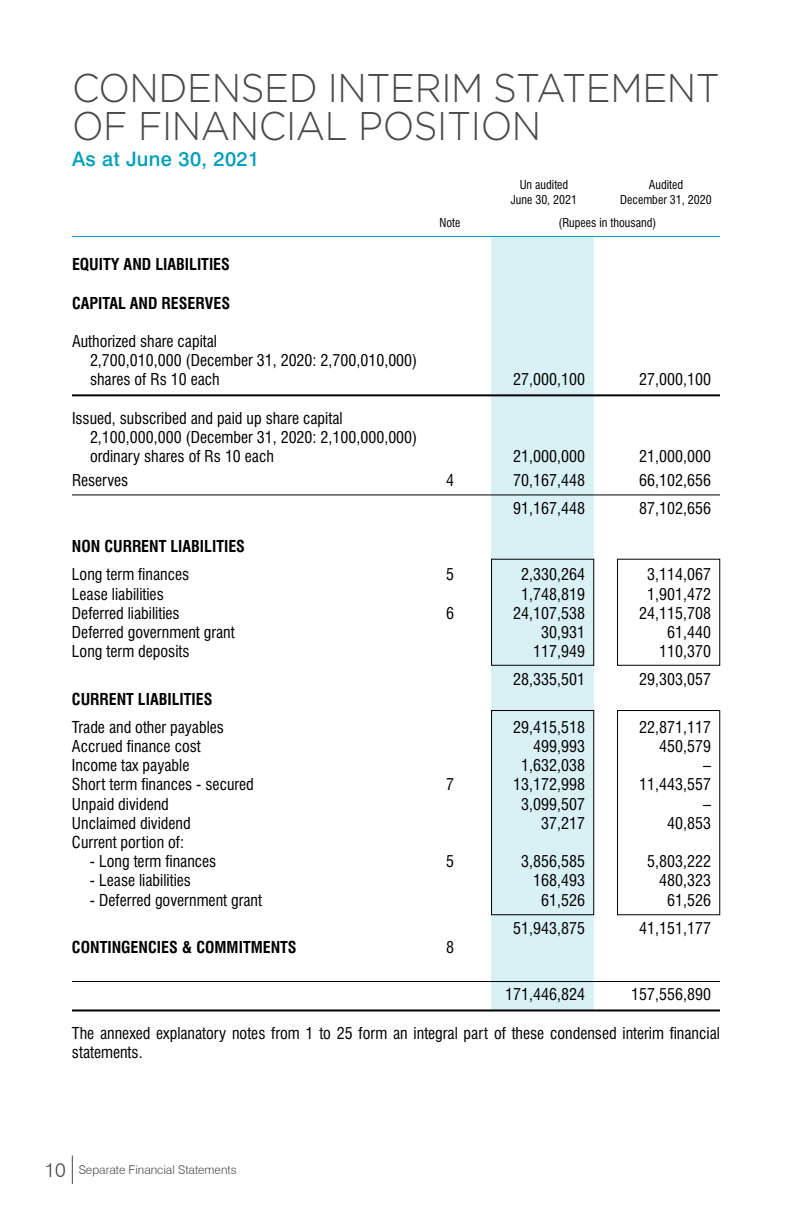
<style>
.page{position:relative;width:792px;height:1224px;background:#fff}
.page>*{position:absolute;margin:0;border:0;box-sizing:border-box;transform-origin:0 0}
.t1{font:300 40px/38px "Gotham";letter-spacing:-.01em;color:#494948;scale:.93 1}
.t2{font:500 20px "Swiss 721 BT";letter-spacing:.02em;color:#009fba}
.t3{font:condensed 16px/19.2px "Swiss 721 BT";color:#000}
.t4{font:700 condensed 16px "Swiss 721 BT";color:#000}
.t5{font:condensed 12px "Swiss 721 BT";color:#000}
.t6{font:300 12px "Swiss 721 BT";color:#494948}
.s1{font-size:20px}
</style>
<div class="page">
<svg style="left:72px;top:1156px;width:1px;height:28px"></svg>
<div style="left:491px;top:236px;width:103px;height:774px;background:#d9f1f5"></div>
<hr style="left:72px;top:236px;width:648px;height:1px;background:#009fba">
<hr style="left:72px;top:394px;width:648px;height:2px;background:#000">
<hr style="left:72px;top:495px;width:648px;height:1px;background:#000">
<hr style="left:72px;top:981px;width:648px;height:1px;background:#000">
<hr style="left:72px;top:1009px;width:648px;height:2px;background:#000">
<div style="left:617px;top:559px;width:103px;height:107px;border:1px solid #000"></div>
<div style="left:491px;top:559px;width:103px;height:107px;border:1px solid #000"></div>
<div style="left:617px;top:710px;width:103px;height:205px;border:1px solid #000"></div>
<div style="left:491px;top:710px;width:103px;height:205px;border:1px solid #000"></div>
<h1 class="t1" style="left:72px;top:68px;width:698px">CONDENSED INTERIM STATEMENT<br>OF FINANCIAL POSITION</h1>
<p class="t2" style="left:72px;top:147px;width:189px">As at June 30, 2021</p>
<p class="t5" style="left:520px;top:178px;width:50px">Un audited</p>
<p class="t5" style="left:649px;top:178px;width:36px">Audited</p>
<p class="t5" style="left:511px;top:192px;width:68px">June 30, 2021</p>
<p class="t5" style="left:620px;top:192px;width:93px">December 31, 2020</p>
<p class="t4" style="left:72px;top:255px;width:159px">EQUITY AND LIABILITIES</p>
<p class="t4" style="left:72px;top:293px;width:160px">CAPITAL AND RESERVES</p>
<p class="t3" style="left:90px;top:332px;width:329px;text-indent:-18px">Authorized share capital<br>2,700,010,000 (December 31, 2020: 2,700,010,000) shares of Rs 10 each</p>
<p class="t3" style="left:90px;top:408px;width:329px;text-indent:-18px">Issued, subscribed and paid up share capital<br>2,100,000,000 (December 31, 2020: 2,100,000,000) ordinary shares of Rs 10 each</p>
<p class="t5" style="left:440px;top:215px;width:22px">Note</p>
<p class="t5" style="left:559px;top:215px;width:99px">(Rupees in thousand)</p>
<p class="t3" style="left:513px;top:370px;width:73px">27,000,100</p>
<p class="t3" style="left:639px;top:370px;width:73px">27,000,100</p>
<p class="t3" style="left:513px;top:447px;width:73px">21,000,000</p>
<p class="t3" style="left:639px;top:447px;width:73px">21,000,000</p>
<p class="t3" style="left:72px;top:470px;width:58px">Reserves</p>
<p class="t3" style="left:446px;top:470px;width:9px">4</p>
<p class="t3" style="left:513px;top:470px;width:73px">70,167,448</p>
<p class="t3" style="left:639px;top:470px;width:73px">66,102,656</p>
<p class="t3" style="left:513px;top:498px;width:73px">91,167,448</p>
<p class="t3" style="left:639px;top:498px;width:73px">87,102,656</p>
<p class="t4" style="left:72px;top:537px;width:175px">NON CURRENT LIABILITIES</p>
<p class="t3" style="left:72px;top:565px;width:119px">Long term finances</p>
<p class="t3" style="left:446px;top:565px;width:9px">5</p>
<p class="t3" style="left:521px;top:565px;width:65px">2,330,264</p>
<p class="t3" style="left:647px;top:565px;width:65px">3,114,067</p>
<p class="t3" style="left:72px;top:584px;width:93px">Lease liabilities</p>
<p class="t3" style="left:521px;top:584px;width:65px">1,748,819</p>
<p class="t3" style="left:647px;top:584px;width:65px">1,901,472</p>
<p class="t3" style="left:72px;top:603px;width:109px">Deferred liabilities</p>
<p class="t3" style="left:446px;top:603px;width:9px">6</p>
<p class="t3" style="left:513px;top:603px;width:73px">24,107,538</p>
<p class="t3" style="left:639px;top:603px;width:73px">24,115,708</p>
<p class="t3" style="left:72px;top:623px;width:164px">Deferred government grant</p>
<p class="t3" style="left:541px;top:623px;width:45px">30,931</p>
<p class="t3" style="left:667px;top:623px;width:45px">61,440</p>
<p class="t3" style="left:72px;top:642px;width:119px">Long term deposits</p>
<p class="t3" style="left:533px;top:642px;width:53px">117,949</p>
<p class="t3" style="left:659px;top:642px;width:53px">110,370</p>
<p class="t3" style="left:513px;top:670px;width:73px">28,335,501</p>
<p class="t3" style="left:639px;top:670px;width:73px">29,303,057</p>
<p class="t4" style="left:72px;top:689px;width:142px">CURRENT LIABILITIES</p>
<p class="t3" style="left:72px;top:717px;width:154px">Trade and other payables</p>
<p class="t3" style="left:513px;top:717px;width:73px">29,415,518</p>
<p class="t3" style="left:639px;top:717px;width:73px">22,871,117</p>
<p class="t3" style="left:72px;top:737px;width:130px">Accrued finance cost</p>
<p class="t3" style="left:533px;top:737px;width:53px">499,993</p>
<p class="t3" style="left:659px;top:737px;width:53px">450,579</p>
<p class="t3" style="left:72px;top:756px;width:119px">Income tax payable</p>
<p class="t3" style="left:521px;top:756px;width:65px">1,632,038</p>
<p class="t3" style="left:703px;top:756px;width:9px">–</p>
<p class="t3" style="left:72px;top:775px;width:183px">Short term finances - secured</p>
<p class="t3" style="left:446px;top:775px;width:9px">7</p>
<p class="t3" style="left:513px;top:775px;width:73px">13,172,998</p>
<p class="t3" style="left:639px;top:775px;width:73px">11,443,557</p>
<p class="t3" style="left:72px;top:794px;width:98px">Unpaid dividend</p>
<p class="t3" style="left:521px;top:794px;width:65px">3,099,507</p>
<p class="t3" style="left:703px;top:794px;width:9px">–</p>
<p class="t3" style="left:72px;top:813px;width:120px">Unclaimed dividend</p>
<p class="t3" style="left:541px;top:813px;width:45px">37,217</p>
<p class="t3" style="left:667px;top:813px;width:45px">40,853</p>
<p class="t3" style="left:72px;top:833px;width:114px">Current portion of:</p>
<p class="t3" style="left:90px;top:852px;width:128px">- Long term finances</p>
<p class="t3" style="left:446px;top:852px;width:9px">5</p>
<p class="t3" style="left:521px;top:852px;width:65px">3,856,585</p>
<p class="t3" style="left:647px;top:852px;width:65px">5,803,222</p>
<p class="t3" style="left:90px;top:871px;width:103px">- Lease liabilities</p>
<p class="t3" style="left:533px;top:871px;width:53px">168,493</p>
<p class="t3" style="left:659px;top:871px;width:53px">480,323</p>
<p class="t3" style="left:90px;top:890px;width:173px">- Deferred government grant</p>
<p class="t3" style="left:541px;top:890px;width:45px">61,526</p>
<p class="t3" style="left:667px;top:890px;width:45px">61,526</p>
<p class="t3" style="left:513px;top:918px;width:73px">51,943,875</p>
<p class="t3" style="left:639px;top:918px;width:73px">41,151,177</p>
<p class="t4" style="left:72px;top:938px;width:226px">CONTINGENCIES &amp; COMMITMENTS</p>
<p class="t3" style="left:446px;top:938px;width:9px">8</p>
<p class="t3" style="left:505px;top:985px;width:81px">171,446,824</p>
<p class="t3" style="left:631px;top:985px;width:81px">157,556,890</p>
<p class="t3" style="left:72px;top:1023px;width:649px">The annexed explanatory notes from 1 to 25 form an integral part of these condensed interim financial statements.</p>
<p class="t6" style="left:45px;top:1162px;width:193px"><span class="s1">10</span> Separate Financial Statements</p>
</div>
